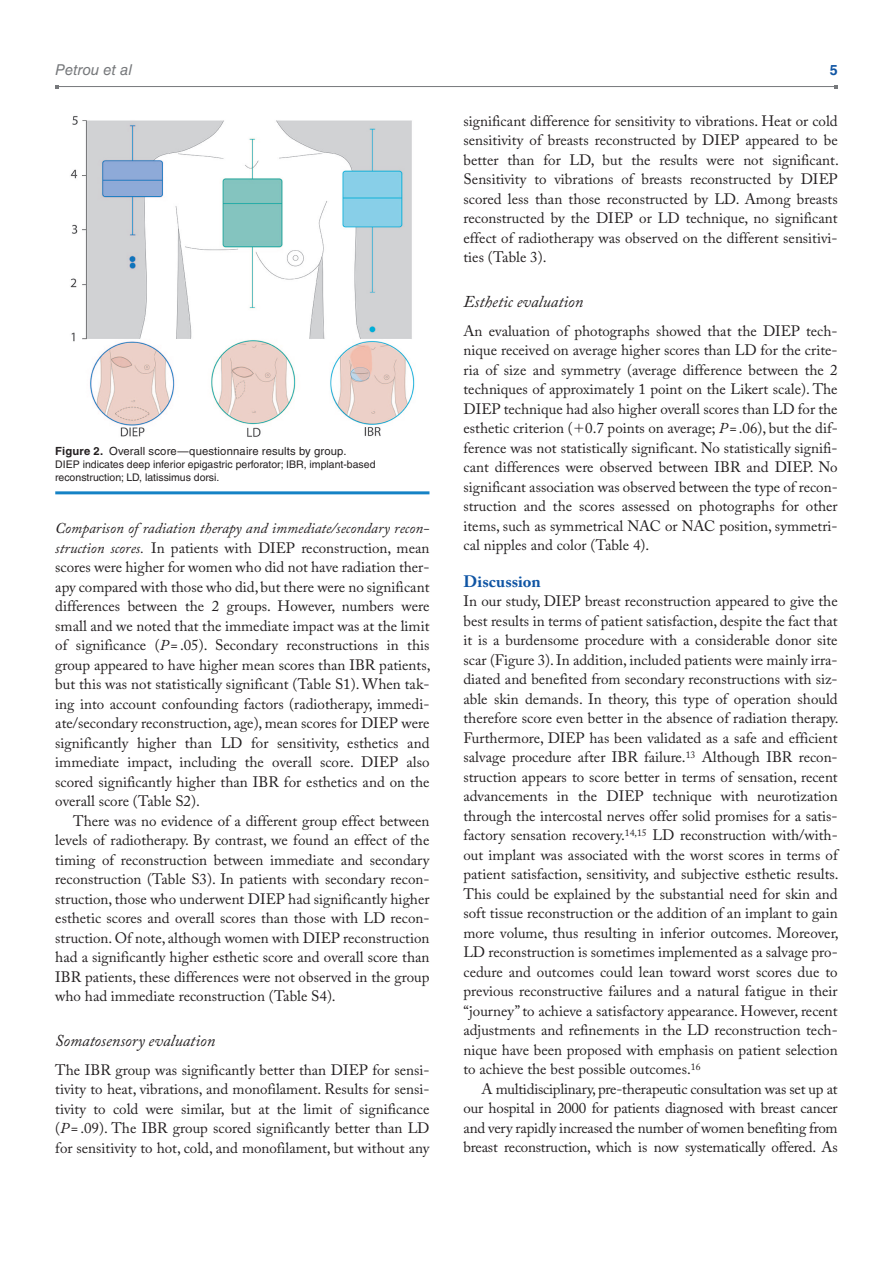
<style>
.page{position:relative;width:893px;height:1263px;background:#fff}
.page>*{position:absolute;margin:0;border:0;box-sizing:border-box;transform-origin:0 0}
.t1{font:italic 16.5px "Adobe Caslon Pro";color:#231f20}
.t2{font:700 16.5px "Adobe Caslon Pro";letter-spacing:.005em;color:#1055a4}
.t3{font:15px/19.5px "Adobe Caslon Pro";color:#231f20;text-align:justify}
.t4{font:italic 15px "Helvetica LT Std";color:#76787b}
.t5{font:700 14.25px "Helvetica LT Std";color:#1055a4}
.t6{font:11.25px "Helvetica LT Std";letter-spacing:.015em;color:#231f20}
.t7{font:10.5px/12.8px "Helvetica LT Std";color:#231f20}
.s1{font-weight:700}
.s2{font-style:italic}
</style>
<div class="page">
<hr style="left:57px;top:86px;width:779px;height:1px;background:#76787b">
<hr style="left:55px;top:491px;width:374px;height:3px;background:#1582c5">
<img style="left:70px;top:116px;width:345px;height:321px">
<p class="t4" style="left:55px;top:61px;width:78px">Petrou et al</p>
<p class="t5" style="left:830px;top:61px;width:9px">5</p>
<p class="t6" style="left:55px;top:445px;width:293px"><span class="s1">Figure 2.</span> Overall score—questionnaire results by group.</p>
<p class="t7" style="left:55px;top:458px;width:322px">DIEP indicates deep inferior epigastric perforator; IBR, implant-based reconstruction; LD, latissimus dorsi.</p>
<p class="t3" style="left:55px;top:518px;width:377px"><span class="s2">Comparison of radiation therapy and immediate/secondary recon&shy;struction scores.</span> In patients with DIEP reconstruction, mean scores were higher for women who did not have radiation ther&shy;apy compared with those who did, but there were no significant differences between the 2 groups. However, numbers were small and we noted that the immediate impact was at the limit of significance (<span class="s2">P</span>= .05). Secondary reconstructions in this group appeared to have higher mean scores than IBR patients, but this was not statistically significant (Table S1). When tak&shy;ing into account confounding factors (radiotherapy, immedi&shy;ate/secondary reconstruction, age), mean scores for DIEP were significantly higher than LD for sensitivity, esthetics and immediate impact, including the overall score. DIEP also scored significantly higher than IBR for esthetics and on the overall score (Table S2).</p>
<p class="t3" style="left:55px;top:811px;width:376px;text-indent:18px">There was no evidence of a different group effect between levels of radiotherapy. By contrast, we found an effect of the timing of reconstruction between immediate and secondary reconstruction (Table S3). In patients with secondary recon&shy;struction, those who underwent DIEP had significantly higher esthetic scores and overall scores than those with LD recon&shy;struction. Of note, although women with DIEP reconstruction had a significantly higher esthetic score and overall score than IBR patients, these differences were not observed in the group who had immediate reconstruction (Table S4).</p>
<p class="t1" style="left:55px;top:1031px;width:162px">Somatosensory evaluation</p>
<p class="t3" style="left:55px;top:1060px;width:376px">The IBR group was significantly better than DIEP for sensi&shy;tivity to heat, vibrations, and monofilament. Results for sensi&shy;tivity to cold were similar, but at the limit of significance (<span class="s2">P</span>=.09). The IBR group scored significantly better than LD for sensitivity to hot, cold, and monofilament, but without any</p>
<p class="t3" style="left:463px;top:111px;width:377px">significant difference for sensitivity to vibrations. Heat or cold sensitivity of breasts reconstructed by DIEP appeared to be better than for LD, but the results were not significant.<br>Sensitivity to vibrations of breasts reconstructed by DIEP scored less than those reconstructed by LD. Among breasts reconstructed by the DIEP or LD technique, no significant effect of radiotherapy was observed on the different sensitivi&shy;ties (Table 3).</p>
<p class="t1" style="left:463px;top:292px;width:121px">Esthetic evaluation</p>
<p class="t3" style="left:463px;top:321px;width:376px">An evaluation of photographs showed that the DIEP tech&shy;nique received on average higher scores than LD for the crite&shy;ria of size and symmetry (average difference between the 2 techniques of approximately 1 point on the Likert scale). The DIEP technique had also higher overall scores than LD for the esthetic criterion ( 0.7 points on average; <span class="s2">P</span>= .06), but the dif&shy;ference was not statistically significant. No statistically signifi&shy;cant differences were observed between IBR and DIEP. No significant association was observed between the type of recon&shy;struction and the scores assessed on photographs for other items, such as symmetrical NAC or NAC position, symmetri&shy;cal nipples and color (Table 4).</p>
<p class="t2" style="left:463px;top:571px;width:79px">Discussion</p>
<p class="t3" style="left:463px;top:591px;width:377px">In our study, DIEP breast reconstruction appeared to give the best results in terms of patient satisfaction, despite the fact that it is a burdensome procedure with a considerable donor site scar (Figure 3). In addition, included patients were mainly irra&shy;diated and benefited from secondary reconstructions with siz&shy;able skin demands. In theory, this type of operation should therefore score even better in the absence of radiation therapy.<br>Furthermore, DIEP has been validated as a safe and efficient salvage procedure after IBR failure.<sup>13</sup> Although IBR recon&shy;struction appears to score better in terms of sensation, recent advancements in the DIEP technique with neurotization through the intercostal nerves offer solid promises for a satis&shy;factory sensation recovery.<sup>14,15</sup> LD reconstruction with/with&shy;out implant was associated with the worst scores in terms of patient satisfaction, sensitivity, and subjective esthetic results.<br>This could be explained by the substantial need for skin and soft tissue reconstruction or the addition of an implant to gain more volume, thus resulting in inferior outcomes. Moreover, LD reconstruction is sometimes implemented as a salvage pro&shy;cedure and outcomes could lean toward worst scores due to previous reconstructive failures and a natural fatigue in their “journey” to achieve a satisfactory appearance. However, recent adjustments and refinements in the LD reconstruction tech&shy;nique have been proposed with emphasis on patient selection to achieve the best possible outcomes.<sup>16</sup></p>
<p class="t3" style="left:463px;top:1079px;width:376px;text-indent:18px">A multidisciplinary, pre-therapeutic consultation was set up at our hospital in 2000 for patients diagnosed with breast cancer and very rapidly increased the number of women benefiting from breast reconstruction, which is now systematically offered. As</p>
</div>
